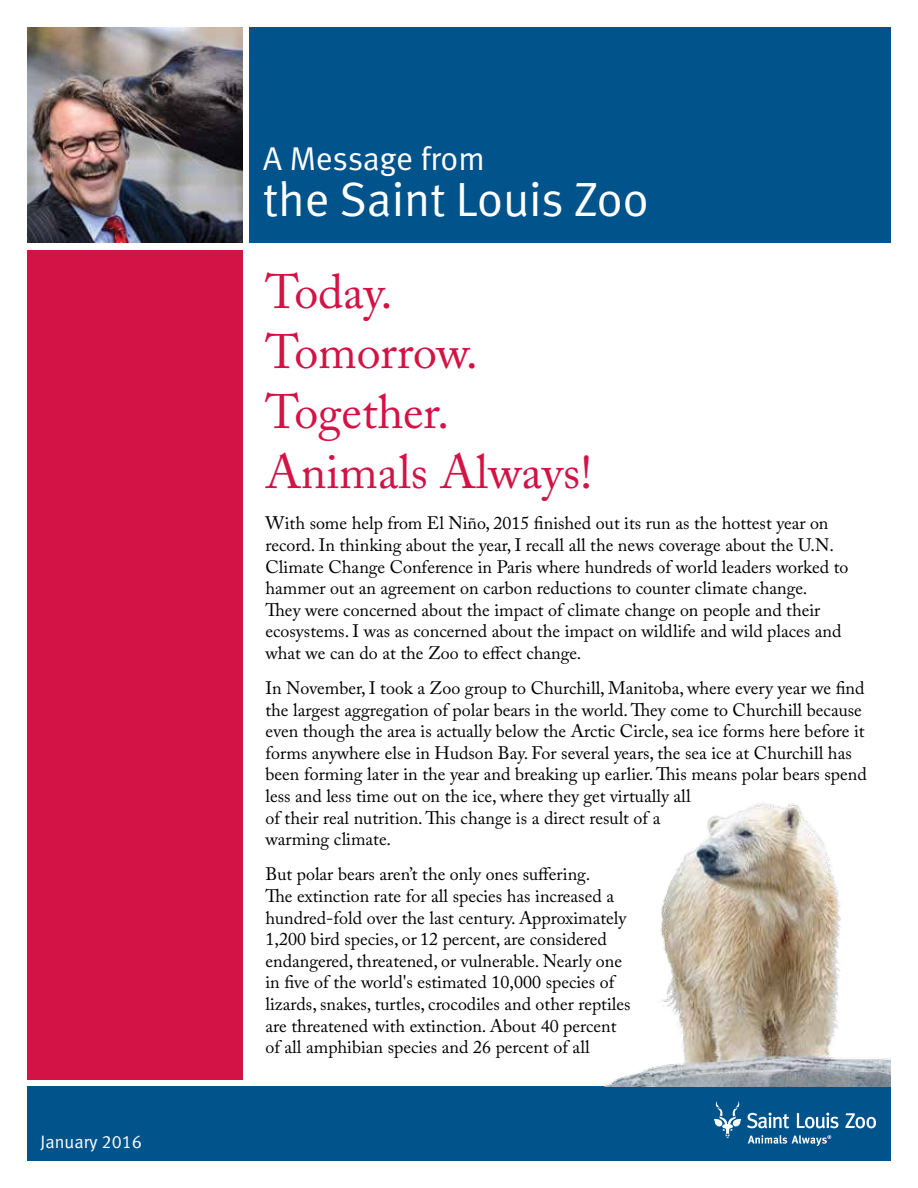
<style>
.page{position:relative;width:918px;height:1188px;background:#fff}
.page>*{position:absolute;margin:0;border:0;box-sizing:border-box;transform-origin:0 0}
.t1{font:48px/60px "Adobe Caslon";color:#d31245}
.t2{font:48px "Meta Normal LF";color:#fff}
.t3{font:33px "Meta Normal LF";letter-spacing:-.005em;color:#fff}
.t4{font:18px/21.6px "Adobe Caslon Pro";color:#000}
.t5{font:18px "Meta Normal LF";color:#fff}
</style>
<div class="page">
<div style="left:27px;top:1086px;width:864px;height:75px;background:#00548b"></div>
<svg style="left:747px;top:1113px;width:42px;height:15px"></svg>
<svg style="left:797px;top:1113px;width:42px;height:16px"></svg>
<svg style="left:845px;top:1113px;width:31px;height:15px"></svg>
<svg style="left:714px;top:1101px;width:27px;height:37px"></svg>
<svg style="left:748px;top:1135px;width:83px;height:11px"></svg>
<div style="left:27px;top:250px;width:216px;height:830px;background:#d31245"></div>
<img style="left:27px;top:27px;width:216px;height:216px">
<div style="left:250px;top:27px;width:641px;height:216px;background:#00548b"></div>
<img style="left:604px;top:803px;width:287px;height:284px">
<p class="t5" style="left:40px;top:1131px;width:103px">January 2016</p>
<p class="t5" style="left:40px;top:1131px;width:180px">Page 1 • January 2016</p>
<h2 class="t3" style="left:263px;top:140px;width:223px">A Message from</h2>
<h1 class="t2" style="left:263px;top:172px;width:387px">the Saint Louis Zoo</h1>
<h1 class="t1" style="left:266px;top:262px;width:328px">Today.<br>Tomorrow.<br>Together.<br>Animals Always!</h1>
<p class="t4" style="left:266px;top:512px;width:584px">With some help from El Niño, 2015 finished out its run as the hottest year on record. In thinking about the year, I recall all the news coverage about the U.N.<br>Climate Change Conference in Paris where hundreds of world leaders worked to hammer out an agreement on carbon reductions to counter climate change.<br>They were concerned about the impact of climate change on people and their ecosystems. I was as concerned about the impact on wildlife and wild places and what we can do at the Zoo to effect change.</p>
<p class="t4" style="left:266px;top:677px;width:603px">In November, I took a Zoo group to Churchill, Manitoba, where every year we find the largest aggregation of polar bears in the world. They come to Churchill because even though the area is actually below the Arctic Circle, sea ice forms here before it forms anywhere else in Hudson Bay. For several years, the sea ice at Churchill has been forming later in the year and breaking up earlier. This means polar bears spend less and less time out on the ice, where they get virtually all<br>of their real nutrition. This change is a direct result of a<br>warming climate.</p>
<p class="t4" style="left:266px;top:863px;width:367px">But polar bears aren’t the only ones suffering.<br>The extinction rate for all species has increased a hundred-fold over the last century. Approximately 1,200 bird species, or 12 percent, are considered endangered, threatened, or vulnerable. Nearly one in five of the world's estimated 10,000 species of lizards, snakes, turtles, crocodiles and other reptiles are threatened with extinction. About 40 percent of all amphibian species and 26 percent of all</p>
</div>
